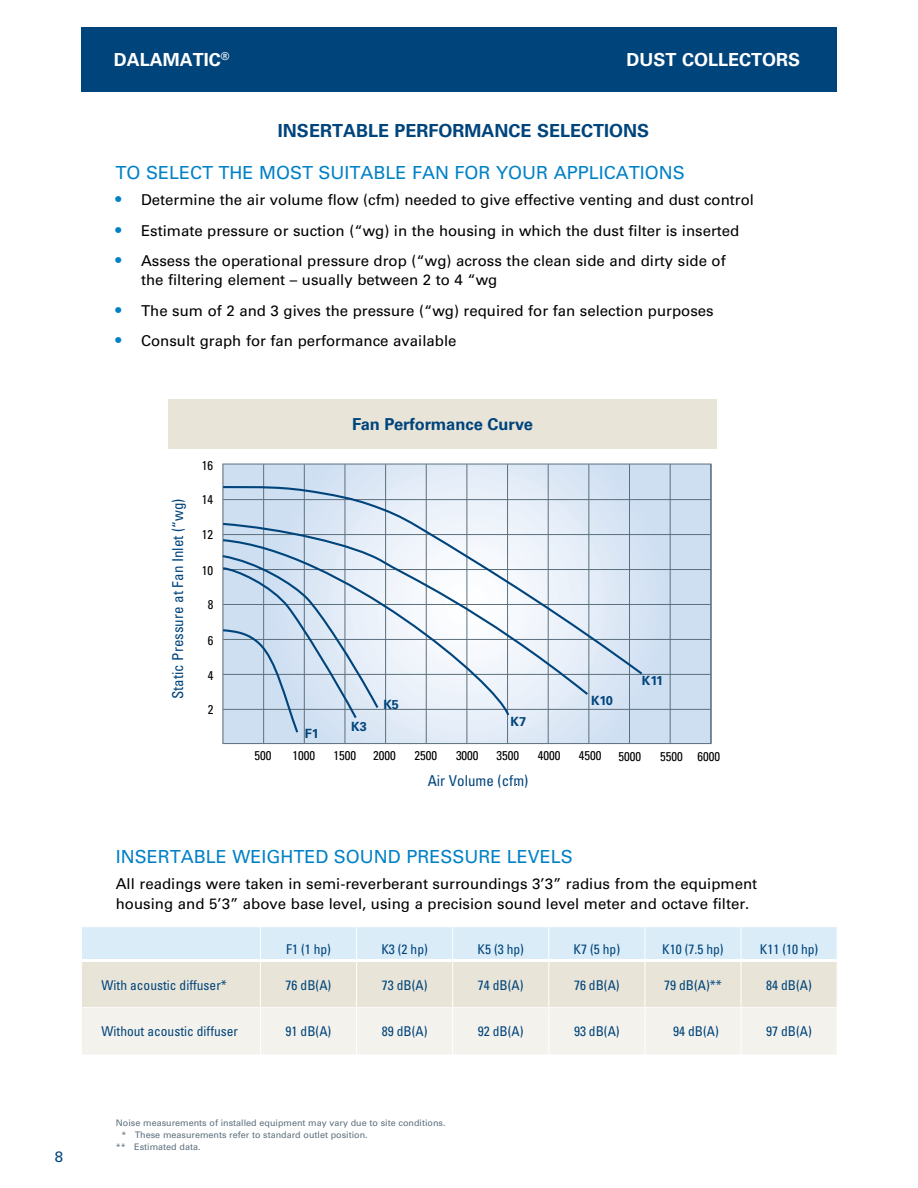
<style>
.page{position:relative;width:918px;height:1188px;background:#fff}
.page>*{position:absolute;margin:0;border:0;box-sizing:border-box;transform-origin:0 0}
.t1{font:18px "Univers LT Std";color:#0081c6}
.t2{font:700 18px "Univers LT Std";color:#00447c}
.t3{font:700 18px "Univers LT Std";color:#fff}
.t4{font:700 16.5px "Univers LT Std";color:#00447c}
.t5{font:15px/19.5px "Univers LT Std";color:#000}
.t6{font:condensed 15px "Univers LT Std";color:#00447c}
.t7{font:15px "Univers LT Std";color:#00447c}
.t8{font:condensed 13.5px "Univers LT Std";color:#00447c}
.t9{font:condensed 12.75px "Univers LT Std";color:#000}
.t10{font:700 12.75px "Univers LT Std";color:#00447c}
.t11{font:9px "Univers LT Std";color:#5c6f7c}
.s1{font-weight:700;font-size:16.5px;color:#0081c6}
</style>
<div class="page">
<div style="left:81px;top:27px;width:756px;height:65px;background:#00447c"></div>
<svg style="left:82px;top:927px;width:755px;height:127px;background:#e8ebe7"></svg>
<hr style="left:260px;top:1008px;width:1px;height:47px;background:#fff">
<hr style="left:356px;top:1008px;width:1px;height:47px;background:#fff">
<hr style="left:452px;top:1008px;width:1px;height:47px;background:#fff">
<hr style="left:548px;top:1008px;width:1px;height:47px;background:#fff">
<hr style="left:645px;top:1008px;width:1px;height:47px;background:#fff">
<hr style="left:741px;top:1008px;width:1px;height:47px;background:#fff">
<hr style="left:260px;top:927px;width:1px;height:32px;background:#fff">
<hr style="left:356px;top:927px;width:1px;height:32px;background:#fff">
<hr style="left:452px;top:927px;width:1px;height:32px;background:#fff">
<hr style="left:548px;top:927px;width:1px;height:32px;background:#fff">
<hr style="left:645px;top:927px;width:1px;height:32px;background:#fff">
<hr style="left:741px;top:927px;width:1px;height:32px;background:#fff">
<hr style="left:82px;top:959px;width:178px;height:3px;background:#fff">
<hr style="left:260px;top:959px;width:97px;height:3px;background:#fff">
<hr style="left:357px;top:959px;width:96px;height:3px;background:#fff">
<hr style="left:453px;top:959px;width:96px;height:3px;background:#fff">
<hr style="left:549px;top:959px;width:96px;height:3px;background:#fff">
<hr style="left:645px;top:959px;width:96px;height:3px;background:#fff">
<hr style="left:741px;top:959px;width:96px;height:3px;background:#fff">
<hr style="left:260px;top:962px;width:1px;height:45px;background:#fff">
<hr style="left:356px;top:962px;width:1px;height:45px;background:#fff">
<hr style="left:452px;top:962px;width:1px;height:45px;background:#fff">
<hr style="left:548px;top:962px;width:1px;height:45px;background:#fff">
<hr style="left:645px;top:962px;width:1px;height:45px;background:#fff">
<hr style="left:741px;top:962px;width:1px;height:45px;background:#fff">
<hr style="left:81px;top:1007px;width:179px;height:1px;background:#fff">
<hr style="left:260px;top:1007px;width:97px;height:1px;background:#fff">
<hr style="left:357px;top:1007px;width:96px;height:1px;background:#fff">
<hr style="left:453px;top:1007px;width:96px;height:1px;background:#fff">
<hr style="left:549px;top:1007px;width:96px;height:1px;background:#fff">
<hr style="left:645px;top:1007px;width:96px;height:1px;background:#fff">
<hr style="left:741px;top:1007px;width:97px;height:1px;background:#fff">
<svg style="left:225px;top:466px;width:484px;height:276px;background:#d1e0f2"></svg>
<hr style="left:223px;top:464px;width:1px;height:279px;background:#a7a9ac">
<hr style="left:223px;top:709px;width:487px;height:1px;background:#5c6f7c">
<hr style="left:223px;top:674px;width:487px;height:1px;background:#5c6f7c">
<hr style="left:223px;top:639px;width:487px;height:1px;background:#5c6f7c">
<hr style="left:223px;top:604px;width:487px;height:1px;background:#5c6f7c">
<hr style="left:223px;top:569px;width:487px;height:1px;background:#5c6f7c">
<hr style="left:223px;top:534px;width:487px;height:1px;background:#5c6f7c">
<hr style="left:223px;top:499px;width:487px;height:1px;background:#5c6f7c">
<hr style="left:711px;top:464px;width:1px;height:279px;background:#5c6f7c">
<hr style="left:670px;top:464px;width:1px;height:279px;background:#5c6f7c">
<hr style="left:629px;top:464px;width:1px;height:279px;background:#5c6f7c">
<hr style="left:589px;top:464px;width:1px;height:279px;background:#5c6f7c">
<hr style="left:548px;top:464px;width:1px;height:279px;background:#5c6f7c">
<hr style="left:507px;top:464px;width:1px;height:279px;background:#5c6f7c">
<hr style="left:467px;top:464px;width:1px;height:279px;background:#5c6f7c">
<hr style="left:426px;top:464px;width:1px;height:279px;background:#5c6f7c">
<hr style="left:385px;top:464px;width:1px;height:279px;background:#5c6f7c">
<hr style="left:345px;top:464px;width:1px;height:279px;background:#5c6f7c">
<hr style="left:304px;top:464px;width:1px;height:279px;background:#5c6f7c">
<hr style="left:263px;top:464px;width:1px;height:279px;background:#5c6f7c">
<svg style="left:222px;top:485px;width:423px;height:250px"></svg>
<div style="left:168px;top:399px;width:549px;height:50px;background:#e8e5d8"></div>
<p class="t7" style="left:55px;top:1148px;width:10px">8</p>
<p class="t3" style="left:114px;top:49px;width:117px">DALAMATIC<sup>®</sup></p>
<p class="t3" style="left:627px;top:49px;width:14px">DUST</p>
<p class="t3" style="left:682px;top:49px;width:13px">COLLECTORS</p>
<p class="t2" style="left:278px;top:120px;width:373px">INSERTABLE PERFORMANCE SELECTIONS</p>
<p class="t1" style="left:116px;top:162px;width:43px">To select</p>
<p class="t1" style="left:219px;top:162px;width:55px">the most</p>
<p class="t1" style="left:319px;top:162px;width:12px">suitable</p>
<p class="t1" style="left:412px;top:162px;width:13px">fan</p>
<p class="t1" style="left:455px;top:162px;width:13px">for</p>
<p class="t1" style="left:496px;top:162px;width:26px">your</p>
<p class="t1" style="left:554px;top:162px;width:12px">applications</p>
<p class="t5" style="left:116px;top:190px;width:640px"><span class="s1">•</span> Determine the air volume flow (cfm) needed to give effective venting and dust control</p>
<p class="t5" style="left:116px;top:221px;width:625px"><span class="s1">•</span> Estimate pressure or suction (“wg) in the housing in which the dust filter is inserted</p>
<p class="t5" style="left:141px;top:251px;width:586px;text-indent:-26px"><span class="s1">•</span> Assess the operational pressure drop (“wg) across the clean side and dirty side of the filtering element – usually between 2 to 4 “wg</p>
<p class="t5" style="left:116px;top:301px;width:600px"><span class="s1">•</span> The sum of 2 and 3 gives the pressure (“wg) required for fan selection purposes</p>
<p class="t5" style="left:116px;top:331px;width:342px"><span class="s1">•</span> Consult graph for fan performance available</p>
<p class="t6" style="left:168px;top:699px;width:202px;rotate:-90deg">Static Pressure at Fan I nlet (“wg)</p>
<p class="t9" style="left:202px;top:458px;width:13px">16</p>
<p class="t9" style="left:202px;top:492px;width:13px">14</p>
<p class="t9" style="left:202px;top:527px;width:13px">12</p>
<p class="t9" style="left:202px;top:563px;width:13px">10</p>
<p class="t9" style="left:208px;top:597px;width:7px">8</p>
<p class="t9" style="left:208px;top:633px;width:7px">6</p>
<p class="t9" style="left:208px;top:668px;width:7px">4</p>
<p class="t9" style="left:208px;top:702px;width:7px">2</p>
<p class="t4" style="left:352px;top:415px;width:182px">FAN PERFORMANCE CURVE</p>
<p class="t10" style="left:305px;top:726px;width:16px">F1</p>
<p class="t10" style="left:351px;top:719px;width:17px">K3</p>
<p class="t10" style="left:383px;top:697px;width:17px">K5</p>
<p class="t10" style="left:511px;top:714px;width:17px">K7</p>
<p class="t10" style="left:591px;top:693px;width:23px">K10</p>
<p class="t10" style="left:642px;top:673px;width:23px">K11</p>
<p class="t9" style="left:255px;top:748px;width:18px">500</p>
<p class="t9" style="left:292px;top:748px;width:24px">1000</p>
<p class="t9" style="left:334px;top:748px;width:24px">1500</p>
<p class="t9" style="left:373px;top:748px;width:24px">2000</p>
<p class="t9" style="left:414px;top:748px;width:24px">2500</p>
<p class="t9" style="left:456px;top:748px;width:24px">3000</p>
<p class="t9" style="left:497px;top:748px;width:24px">3500</p>
<p class="t9" style="left:538px;top:748px;width:24px">4000</p>
<p class="t9" style="left:579px;top:748px;width:24px">4500</p>
<p class="t9" style="left:619px;top:748px;width:24px">5000</p>
<p class="t9" style="left:660px;top:748px;width:62px">5500 6000</p>
<p class="t6" style="left:428px;top:771px;width:102px">Air Volume (cfm)</p>
<p class="t1" style="left:116px;top:846px;width:18px">Insertable</p>
<p class="t1" style="left:232px;top:846px;width:74px">Weig hted</p>
<p class="t1" style="left:334px;top:846px;width:27px">Sound</p>
<p class="t1" style="left:406px;top:846px;width:24px">Pressure</p>
<p class="t1" style="left:507px;top:846px;width:22px">Levels</p>
<p class="t5" style="left:116px;top:874px;width:643px">All readings were taken in semi-reverberant surroundings 3’3” radius from the equipment housing and 5’3” above base level, using a precision sound level meter and octave filter.</p>
<p class="t8" style="left:286px;top:940px;width:46px">F1 (1 hp)</p>
<p class="t8" style="left:381px;top:940px;width:48px">K3 (2 hp)</p>
<p class="t8" style="left:478px;top:940px;width:48px">K5 (3 hp)</p>
<p class="t8" style="left:574px;top:940px;width:48px">K7 (5 hp)</p>
<p class="t8" style="left:662px;top:940px;width:63px">K10 (7.5 hp)</p>
<p class="t8" style="left:760px;top:940px;width:60px">K11 (10 hp)</p>
<p class="t8" style="left:102px;top:976px;width:127px">With acoustic diffuser*</p>
<p class="t8" style="left:286px;top:976px;width:47px">76 dB (A)</p>
<p class="t8" style="left:382px;top:976px;width:47px">73 dB (A)</p>
<p class="t8" style="left:478px;top:976px;width:47px">74 dB (A)</p>
<p class="t8" style="left:574px;top:976px;width:47px">76 dB (A)</p>
<p class="t8" style="left:664px;top:976px;width:59px">79 dB (A)**</p>
<p class="t8" style="left:766px;top:976px;width:47px">84 dB (A)</p>
<p class="t8" style="left:102px;top:1023px;width:138px">Without acoustic diffuser</p>
<p class="t8" style="left:286px;top:1023px;width:47px">91 dB(A)</p>
<p class="t8" style="left:382px;top:1023px;width:47px">89 dB (A)</p>
<p class="t8" style="left:478px;top:1023px;width:47px">92 dB (A)</p>
<p class="t8" style="left:574px;top:1023px;width:47px">93 dB (A)</p>
<p class="t8" style="left:673px;top:1023px;width:47px">94 dB (A)</p>
<p class="t8" style="left:766px;top:1023px;width:47px">97 dB (A)</p>
<p class="t11" style="left:116px;top:1118px;width:331px">Noise measurements of installed equipment may vary due to site conditions.</p>
<p class="t11" style="left:121px;top:1130px;width:248px">* These measurements refer to standard outlet position.</p>
<p class="t11" style="left:116px;top:1142px;width:86px">** Estimated data.</p>
</div>
